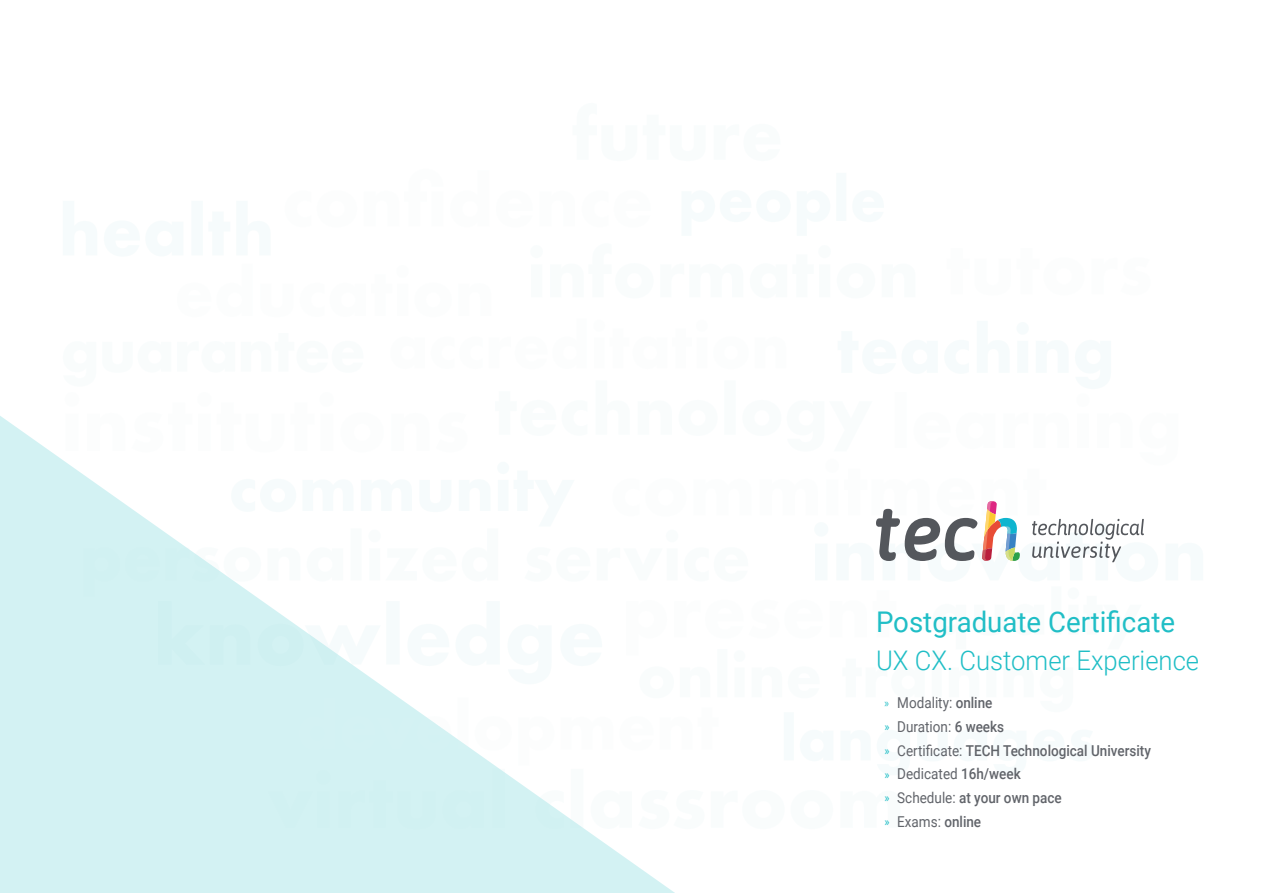
<style>
.page{position:relative;width:1263px;height:893px;background:#fff}
.page>*{position:absolute;margin:0;border:0;box-sizing:border-box;transform-origin:0 0}
.t1{font:28.5px "Roboto";color:#20bec6}
.t2{font:300 27px "Roboto";color:#20bec6;scale:.95 1}
.t3{font:500 15px/23.7px "Roboto";color:#61646a;scale:.9 1}
.s1{font-family:"Myriad Pro";font-weight:400;font-size:12px;color:#20bec6}
.s2{font-weight:400}
.s3{font-weight:400;font-size:12px;color:#20bec6}
</style>
<div class="page">
<div style="left:0;top:416px;width:675px;height:477px;background:#d3f2f3"></div>
<svg style="left:63px;top:416px;width:1081px;height:413px"></svg>
<h1 class="t1" style="left:876px;top:602px;width:301px">Postgraduate Certificate</h1>
<h2 class="t2" style="left:876px;top:641px;width:342px">UX CX. Customer Experience</h2>
<p class="t3" style="left:884px;top:690px;width:297px"><span class="s1">»</span> <span class="s2">Modality:</span> online<br><span class="s3">»</span> <span class="s2">Duration:</span> 6 weeks<br><span class="s3">»</span> <span class="s2">Certificate:</span> TECH Technological University <span class="s3">»</span> <span class="s2">Dedicated</span> 16h/week<br><span class="s3">»</span> <span class="s2">Schedule:</span> at your own pace<br><span class="s3">»</span> <span class="s2">Exams:</span> online</p>
</div>
